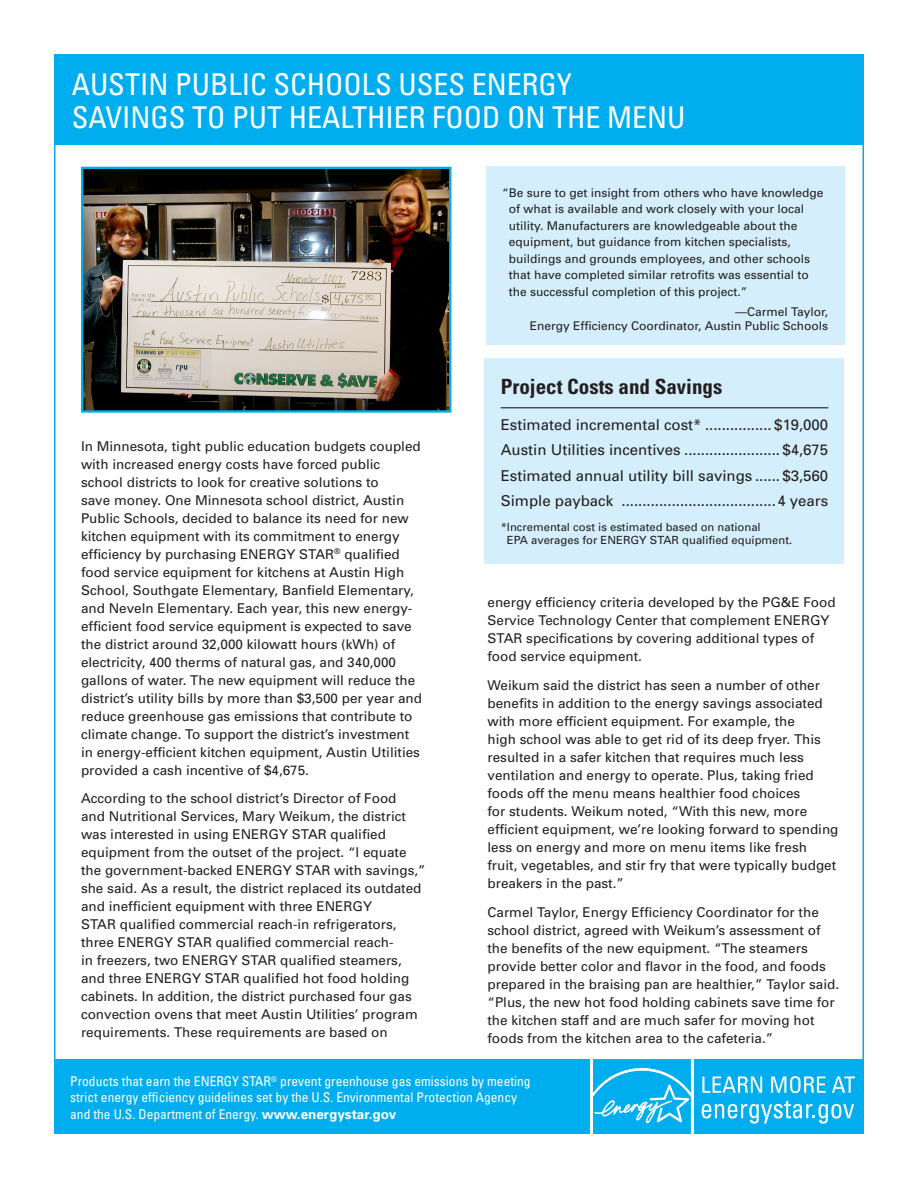
<style>
.page{position:relative;width:918px;height:1188px;background:#fff}
.page>*{position:absolute;margin:0;border:0;box-sizing:border-box;transform-origin:0 0}
.t1{font:condensed 30px "Univers";color:#fff}
.t2{font:700 condensed 21px "Univers";color:#231f20}
.t3{font:15px "Univers";color:#231f20}
.t4{font:13.5px/18px "Univers";color:#231f20}
.t5{font:condensed 13.5px/16.2px "Univers";color:#fff}
.t6{font:12px/16.5px "Univers";color:#231f20}
.t7{font:11.25px/13.5px "Univers";color:#231f20}
.s1{font-weight:700;font-stretch:normal}
</style>
<div class="page">
<img style="left:84px;top:170px;width:364px;height:240px">
<div style="left:81px;top:167px;width:370px;height:246px;border:2px solid #00aeef"></div>
<div style="left:486px;top:167px;width:358px;height:178px;background:#d4effb"></div>
<div style="left:484px;top:358px;width:360px;height:206px;background:#d4effb"></div>
<hr style="left:501px;top:407px;width:327px;height:1px;background:#231f20">
<div style="left:54px;top:1059px;width:592px;height:75px;background:#00aeef"></div>
<div style="left:590px;top:1059px;width:273px;height:75px;background:#fff"></div>
<div style="left:694px;top:1059px;width:169px;height:75px;background:#00aeef"></div>
<svg style="left:593px;top:1059px;width:98px;height:75px;background:#22b8f1"></svg>
<svg style="left:702px;top:1101px;width:152px;height:23px"></svg>
<svg style="left:702px;top:1077px;width:60px;height:16px"></svg>
<svg style="left:771px;top:1076px;width:55px;height:17px"></svg>
<svg style="left:832px;top:1077px;width:23px;height:16px"></svg>
<div style="left:55px;top:54px;width:808px;height:91px;background:#00aeef"></div>
<p class="t1" style="left:72px;top:66px;width:361px">Austin Pu blic Schools Uses</p>
<p class="t1" style="left:472px;top:66px;width:33px">Energy</p>
<p class="t1" style="left:72px;top:99px;width:77px">Savings</p>
<p class="t1" style="left:192px;top:99px;width:457px">to Put Healthier Food on the Menu</p>
<p class="t4" style="left:81px;top:437px;width:343px">In Minnesota, tight public education budgets coupled with increased energy costs have forced public school districts to look for creative solutions to<br>save money. One Minnesota school district, Austin Public Schools, decided to balance its need for new kitchen equipment with its commitment to energy efficiency by purchasing ENERGY STAR<sup>®</sup> qualified food service equipment for kitchens at Austin High School, Southgate Elementary, Banfield Elementary, and Neveln Elementary. Each year, this new energy&shy;efficient food service equipment is expected to save the district around 32,000 kilowatt hours (kWh) of electricity, 400 therms of natural gas, and 340,000 gallons of water. The new equipment will reduce the district’s utility bills by more than $3,500 per year and reduce greenhouse gas emissions that contribute to climate change. To support the district’s investment in energy-efficient kitchen equipment, Austin Utilities provided a cash incentive of $4,675.</p>
<p class="t4" style="left:81px;top:789px;width:346px">According to the school district’s Director of Food<br>and Nutritional Services, Mary Weikum, the district was interested in using ENERGY STAR qualified equipment from the outset of the project. “I equate the government-backed ENERGY STAR with savings,” she said. As a result, the district replaced its outdated and inefficient equipment with three ENERGY<br>STAR qualified commercial reach-in refrigerators, three ENERGY STAR qualified commercial reach-<br>in freezers, two ENERGY STAR qualified steamers, and three ENERGY STAR qualified hot food holding cabinets. In addition, the district purchased four gas convection ovens that meet Austin Utilities’ program requirements. These requirements are based on</p>
<p class="t6" style="left:509px;top:184px;width:316px;text-indent:-7px">“Be sure to get insight from others who have knowledge of what is available and work closely with your local utility. Manufacturers are knowledgeable about the equipment, but guidance from kitchen specialists, buildings and grounds employees, and other schools that have completed similar retrofits was essential to the successful completion of this project.”</p>
<p class="t6" style="left:735px;top:303px;width:95px">—Carmel Taylor,</p>
<p class="t6" style="left:530px;top:317px;width:300px">Energy Efficiency Coordinator, Austin Public Schools</p>
<p class="t2" style="left:501px;top:373px;width:223px">Project Costs and Savings</p>
<p class="t3" style="left:501px;top:415px;width:329px">Estimated incremental cost* ................ $19,000</p>
<p class="t3" style="left:501px;top:441px;width:329px">Austin Utilities incentives ....................... $4,675</p>
<p class="t3" style="left:501px;top:466px;width:329px">Estimated annual utility bill savings ...... $3,560</p>
<p class="t3" style="left:501px;top:492px;width:329px">Simple payback .....................................4 years</p>
<p class="t7" style="left:507px;top:520px;width:287px;text-indent:-6px">*Incremental cost is estimated based on national<br>EPA averages for ENERGY STAR qualified equipment.</p>
<p class="t4" style="left:488px;top:593px;width:350px">energy efficiency criteria developed by the PG&amp;E Food Service Technology Center that complement ENERGY STAR specifications by covering additional types of food service equipment.</p>
<p class="t4" style="left:488px;top:676px;width:353px">Weikum said the district has seen a number of other benefits in addition to the energy savings associated with more efficient equipment. For example, the<br>high school was able to get rid of its deep fryer. This resulted in a safer kitchen that requires much less ventilation and energy to operate. Plus, taking fried foods off the menu means healthier food choices<br>for students. Weikum noted, “With this new, more efficient equipment, we’re looking forward to spending less on energy and more on menu items like fresh fruit, vegetables, and stir fry that were typically budget breakers in the past.”</p>
<p class="t4" style="left:488px;top:903px;width:353px">Carmel Taylor, Energy Efficiency Coordinator for the school district, agreed with Weikum’s assessment of the benefits of the new equipment. “The steamers provide better color and flavor in the food, and foods prepared in the braising pan are healthier,” Taylor said. “Plus, the new hot food holding cabinets save time for the kitchen staff and are much safer for moving hot foods from the kitchen area to the cafeteria.”</p>
<p class="t5" style="left:70px;top:1073px;width:462px">Products that earn the ENERGY STAR<sup>®</sup> prevent greenhouse gas emissions by meeting strict energy efficiency guidelines set by the U.S. Environmental Protection Agency and the U.S. Department of Energy. <span class="s1">www.energystar.gov</span></p>
</div>
